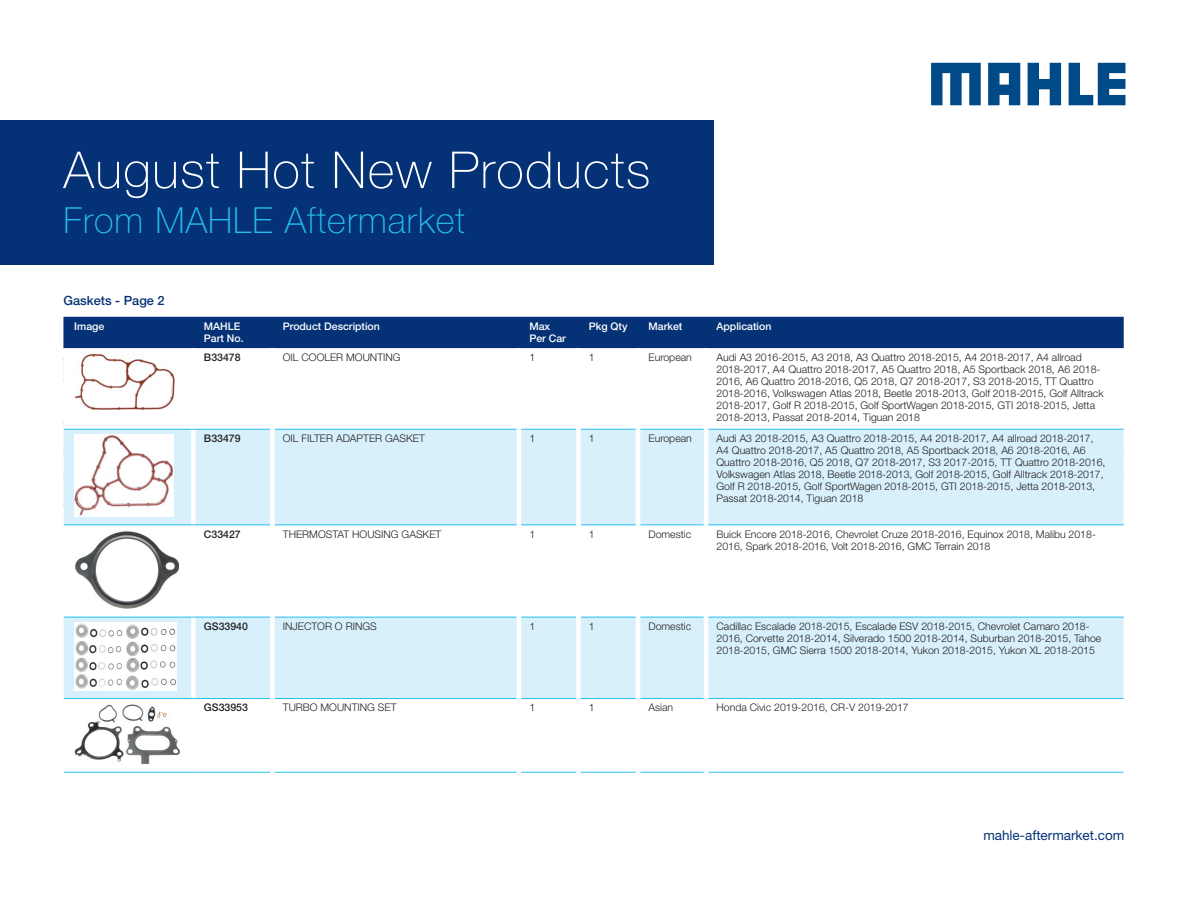
<style>
.page{position:relative;width:1188px;height:918px;background:#fff}
.page>*{position:absolute;margin:0;border:0;box-sizing:border-box;transform-origin:0 0}
.t1{font:100 51px "Helvetica Neue LT Pro";letter-spacing:.03em;color:#fff}
.t2{font:100 36px "Helvetica Neue";letter-spacing:.03em;color:#26bff0}
.t3{font:13.5px "Helvetica Neue LT Pro";color:#053276}
.XX___100___Copy___He{font:500 12.75px "Helvetica Neue LT Pro";color:#053276}
.AM___100___Narrow{font:300 10.5px/12px "Helvetica Neue LT Pro";color:#231f20}
.AM___100___Narrow-2{font:500 10.5px/12px "Helvetica Neue LT Pro";color:#fff}
.AM___100___Narrow-3{font:500 10.5px "Helvetica Neue LT Pro";color:#231f20}
</style>
<div class="page">
<div style="left:0;top:120px;width:714px;height:145px;background:#053276"></div>
<svg style="left:931px;top:63px;width:50px;height:42px"></svg>
<svg style="left:1028px;top:63px;width:33px;height:42px"></svg>
<svg style="left:1069px;top:63px;width:56px;height:42px"></svg>
<svg style="left:988px;top:63px;width:32px;height:42px"></svg>
<div style="left:64px;top:317px;width:1060px;height:31px;background:#053276"></div>
<svg style="left:64px;top:348px;width:1060px;height:424px"></svg>
<svg style="left:64px;top:430px;width:1060px;height:268px;fill:#d8f0fb"></svg>
<div style="left:191px;top:348px;width:5px;height:81px;background:#fff"></div>
<div style="left:191px;top:429px;width:5px;height:96px;background:#fff"></div>
<div style="left:191px;top:525px;width:5px;height:92px;background:#fff"></div>
<div style="left:191px;top:617px;width:5px;height:81px;background:#fff"></div>
<div style="left:191px;top:699px;width:5px;height:73px;background:#fff"></div>
<hr style="left:64px;top:429px;width:129px;height:1px;background:#26bff0">
<hr style="left:193px;top:429px;width:77px;height:1px;background:#26bff0">
<hr style="left:275px;top:429px;width:242px;height:1px;background:#26bff0">
<hr style="left:521px;top:429px;width:55px;height:1px;background:#26bff0">
<hr style="left:581px;top:429px;width:55px;height:1px;background:#26bff0">
<hr style="left:640px;top:429px;width:64px;height:1px;background:#26bff0">
<hr style="left:708px;top:429px;width:416px;height:1px;background:#26bff0">
<hr style="left:64px;top:525px;width:129px;height:1px;background:#26bff0">
<hr style="left:193px;top:525px;width:77px;height:1px;background:#26bff0">
<hr style="left:275px;top:525px;width:242px;height:1px;background:#26bff0">
<hr style="left:521px;top:525px;width:55px;height:1px;background:#26bff0">
<hr style="left:581px;top:525px;width:55px;height:1px;background:#26bff0">
<hr style="left:640px;top:525px;width:64px;height:1px;background:#26bff0">
<hr style="left:708px;top:525px;width:416px;height:1px;background:#26bff0">
<hr style="left:64px;top:617px;width:129px;height:1px;background:#26bff0">
<hr style="left:193px;top:617px;width:77px;height:1px;background:#26bff0">
<hr style="left:275px;top:617px;width:242px;height:1px;background:#26bff0">
<hr style="left:521px;top:617px;width:55px;height:1px;background:#26bff0">
<hr style="left:581px;top:617px;width:55px;height:1px;background:#26bff0">
<hr style="left:640px;top:617px;width:64px;height:1px;background:#26bff0">
<hr style="left:708px;top:617px;width:416px;height:1px;background:#26bff0">
<hr style="left:64px;top:698px;width:129px;height:1px;background:#26bff0">
<hr style="left:193px;top:698px;width:77px;height:1px;background:#26bff0">
<hr style="left:275px;top:698px;width:242px;height:1px;background:#26bff0">
<hr style="left:521px;top:698px;width:55px;height:1px;background:#26bff0">
<hr style="left:581px;top:698px;width:55px;height:1px;background:#26bff0">
<hr style="left:640px;top:698px;width:64px;height:1px;background:#26bff0">
<hr style="left:708px;top:698px;width:416px;height:1px;background:#26bff0">
<hr style="left:64px;top:772px;width:129px;height:1px;background:#26bff0">
<hr style="left:193px;top:772px;width:77px;height:1px;background:#26bff0">
<hr style="left:275px;top:772px;width:242px;height:1px;background:#26bff0">
<hr style="left:521px;top:772px;width:55px;height:1px;background:#26bff0">
<hr style="left:581px;top:772px;width:55px;height:1px;background:#26bff0">
<hr style="left:640px;top:772px;width:64px;height:1px;background:#26bff0">
<hr style="left:708px;top:772px;width:416px;height:1px;background:#26bff0">
<div style="left:270px;top:348px;width:5px;height:81px;background:#fff"></div>
<hr style="left:517px;top:348px;width:4px;height:81px;background:#fff">
<div style="left:576px;top:348px;width:5px;height:81px;background:#fff"></div>
<hr style="left:636px;top:348px;width:4px;height:81px;background:#fff">
<div style="left:270px;top:429px;width:5px;height:96px;background:#fff"></div>
<hr style="left:517px;top:429px;width:4px;height:96px;background:#fff">
<div style="left:576px;top:429px;width:5px;height:96px;background:#fff"></div>
<hr style="left:636px;top:429px;width:4px;height:96px;background:#fff">
<div style="left:270px;top:525px;width:5px;height:92px;background:#fff"></div>
<hr style="left:517px;top:525px;width:4px;height:92px;background:#fff">
<div style="left:576px;top:525px;width:5px;height:92px;background:#fff"></div>
<hr style="left:636px;top:525px;width:4px;height:92px;background:#fff">
<div style="left:270px;top:617px;width:5px;height:82px;background:#fff"></div>
<hr style="left:517px;top:617px;width:4px;height:82px;background:#fff">
<div style="left:576px;top:617px;width:5px;height:82px;background:#fff"></div>
<hr style="left:636px;top:617px;width:4px;height:82px;background:#fff">
<div style="left:270px;top:699px;width:5px;height:73px;background:#fff"></div>
<hr style="left:517px;top:699px;width:4px;height:73px;background:#fff">
<div style="left:576px;top:699px;width:5px;height:73px;background:#fff"></div>
<hr style="left:636px;top:699px;width:4px;height:73px;background:#fff">
<hr style="left:704px;top:348px;width:4px;height:81px;background:#fff">
<hr style="left:704px;top:429px;width:4px;height:96px;background:#fff">
<hr style="left:704px;top:525px;width:4px;height:92px;background:#fff">
<hr style="left:704px;top:617px;width:4px;height:82px;background:#fff">
<hr style="left:704px;top:699px;width:4px;height:73px;background:#fff">
<img style="left:75px;top:353px;width:100px;height:57px">
<img style="left:75px;top:435px;width:98px;height:81px">
<img style="left:75px;top:530px;width:104px;height:79px">
<img style="left:75px;top:623px;width:101px;height:67px">
<img style="left:75px;top:704px;width:105px;height:60px">
<h1 class="t1" style="left:64px;top:140px;width:588px">August Hot New Products</h1>
<h2 class="t2" style="left:64px;top:200px;width:403px">From MAHLE Aftermarket</h2>
<p class="XX___100___Copy___He" style="left:64px;top:292px;width:103px">Gaskets - Page 2</p>
<p class="AM___100___Narrow-2" style="left:74px;top:320px;width:31px">Image</p>
<p class="AM___100___Narrow-2" style="left:204px;top:320px;width:41px">MAHLE<br>Part No.</p>
<p class="AM___100___Narrow-2" style="left:283px;top:320px;width:99px">Product Description</p>
<p class="AM___100___Narrow-2" style="left:529px;top:320px;width:38px">Max<br>Per Car</p>
<p class="AM___100___Narrow-2" style="left:589px;top:320px;width:40px">Pkg Qty</p>
<p class="AM___100___Narrow-2" style="left:649px;top:320px;width:35px">Market</p>
<p class="AM___100___Narrow-2" style="left:717px;top:320px;width:56px">Application</p>
<p class="AM___100___Narrow-3" style="left:204px;top:351px;width:38px">B33478</p>
<p class="AM___100___Narrow" style="left:283px;top:351px;width:119px">OIL COOLER MOUNTING</p>
<p class="AM___100___Narrow" style="left:529px;top:351px;width:7px">1</p>
<p class="AM___100___Narrow" style="left:589px;top:351px;width:7px">1</p>
<p class="AM___100___Narrow" style="left:649px;top:351px;width:45px">European</p>
<p class="AM___100___Narrow" style="left:717px;top:351px;width:389px">Audi A3 2016-2015, A3 2018, A3 Quattro 2018-2015, A4 2018-2017, A4 allroad 2018-2017, A4 Quattro 2018-2017, A5 Quattro 2018, A5 Sportback 2018, A6 2018- 2016, A6 Quattro 2018-2016, Q5 2018, Q7 2018-2017, S3 2018-2015, TT Quattro 2018-2016, Volkswagen Atlas 2018, Beetle 2018-2013, Golf 2018-2015, Golf Alltrack 2018-2017, Golf R 2018-2015, Golf SportWagen 2018-2015, GTI 2018-2015, Jetta 2018-2013, Passat 2018-2014, Tiguan 2018</p>
<p class="AM___100___Narrow-3" style="left:204px;top:432px;width:38px">B33479</p>
<p class="AM___100___Narrow" style="left:283px;top:432px;width:144px">OIL FILTER ADAPTER GASKET</p>
<p class="AM___100___Narrow" style="left:529px;top:432px;width:7px">1</p>
<p class="AM___100___Narrow" style="left:589px;top:432px;width:7px">1</p>
<p class="AM___100___Narrow" style="left:649px;top:432px;width:45px">European</p>
<p class="AM___100___Narrow" style="left:717px;top:432px;width:390px">Audi A3 2018-2015, A3 Quattro 2018-2015, A4 2018-2017, A4 allroad 2018-2017, A4 Quattro 2018-2017, A5 Quattro 2018, A5 Sportback 2018, A6 2018-2016, A6<br>Quattro 2018-2016, Q5 2018, Q7 2018-2017, S3 2017-2015, TT Quattro 2018-2016, Volkswagen Atlas 2018, Beetle 2018-2013, Golf 2018-2015, Golf Alltrack 2018-2017, Golf R 2018-2015, Golf SportWagen 2018-2015, GTI 2018-2015, Jetta 2018-2013, Passat 2018-2014, Tiguan 2018</p>
<p class="AM___100___Narrow-3" style="left:204px;top:528px;width:38px">C33427</p>
<p class="AM___100___Narrow" style="left:283px;top:528px;width:160px">THERMOSTAT HOUSING GASKET</p>
<p class="AM___100___Narrow" style="left:529px;top:528px;width:7px">1</p>
<p class="AM___100___Narrow" style="left:589px;top:528px;width:7px">1</p>
<p class="AM___100___Narrow" style="left:649px;top:528px;width:44px">Domestic</p>
<p class="AM___100___Narrow" style="left:717px;top:528px;width:381px">Buick Encore 2018-2016, Chevrolet Cruze 2018-2016, Equinox 2018, Malibu 2018-<br>2016, Spark 2018-2016, Volt 2018-2016, GMC Terrain 2018</p>
<p class="AM___100___Narrow-3" style="left:204px;top:620px;width:45px">GS33940</p>
<p class="AM___100___Narrow" style="left:283px;top:620px;width:95px">INJECTOR O RINGS</p>
<p class="AM___100___Narrow" style="left:529px;top:620px;width:7px">1</p>
<p class="AM___100___Narrow" style="left:589px;top:620px;width:7px">1</p>
<p class="AM___100___Narrow" style="left:649px;top:620px;width:44px">Domestic</p>
<p class="AM___100___Narrow" style="left:717px;top:620px;width:386px">Cadillac Escalade 2018-2015, Escalade ESV 2018-2015, Chevrolet Camaro 2018-<br>2016, Corvette 2018-2014, Silverado 1500 2018-2014, Suburban 2018-2015, Tahoe<br>2018-2015, GMC Sierra 1500 2018-2014, Yukon 2018-2015, Yukon XL 2018-2015</p>
<p class="AM___100___Narrow-3" style="left:204px;top:701px;width:45px">GS33953</p>
<p class="AM___100___Narrow" style="left:283px;top:701px;width:115px">TURBO MOUNTING SET</p>
<p class="AM___100___Narrow" style="left:529px;top:701px;width:7px">1</p>
<p class="AM___100___Narrow" style="left:589px;top:701px;width:7px">1</p>
<p class="AM___100___Narrow" style="left:649px;top:701px;width:26px">Asian</p>
<p class="AM___100___Narrow" style="left:717px;top:701px;width:194px">Honda Civic 2019-2016, CR-V 2019-2017</p>
<p class="t3" style="left:983px;top:827px;width:143px">mahle-aftermarket.com</p>
</div>
